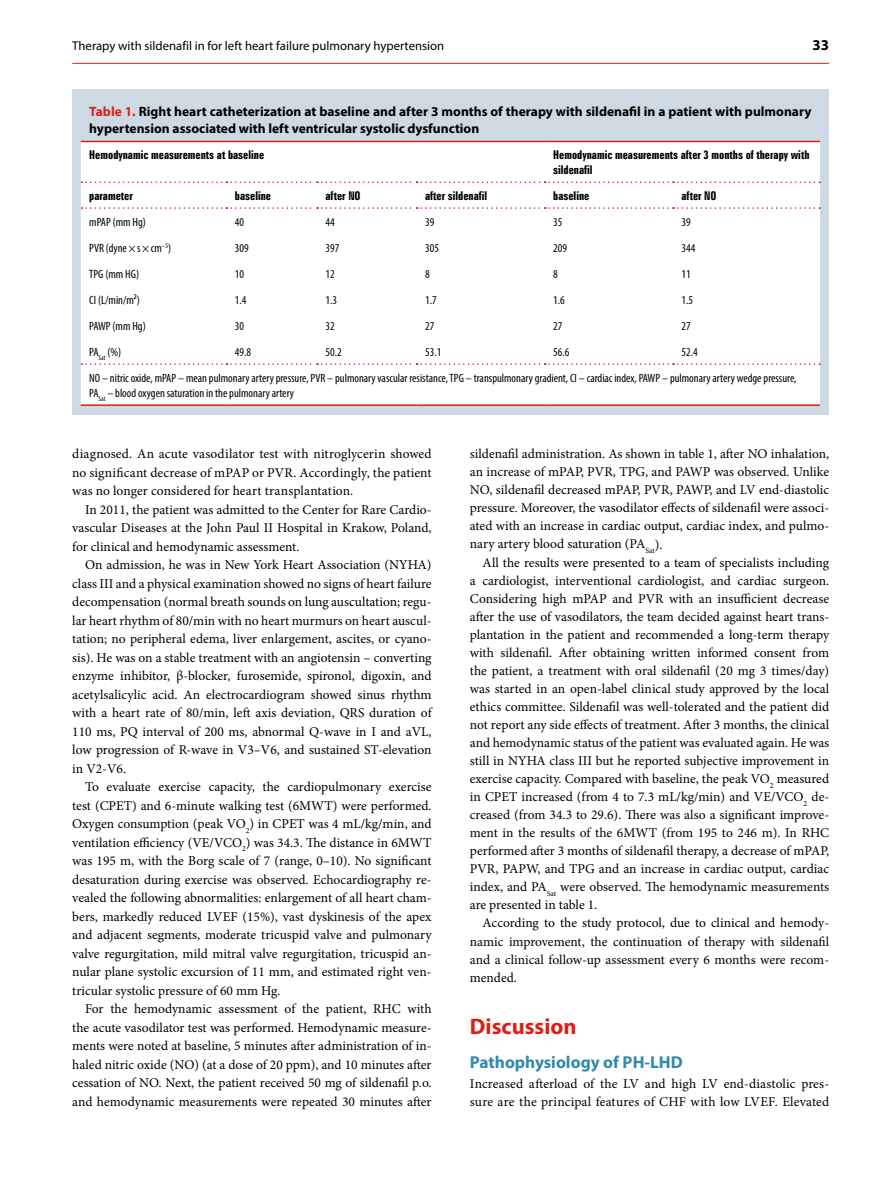
<style>
.page{position:relative;width:893px;height:1191px;background:#fff}
.page>*{position:absolute;margin:0;border:0;box-sizing:border-box;transform-origin:0 0}
.t1{font:700 22.5px "Myriad Pro";color:#da2118}
.t2{font:700 17.25px "Myriad Pro";color:#338aa8}
.t3{font:700 15px "Myriad Pro";color:#000}
.t4{font:13.5px/18.5px "Minion Pro";color:#000;text-align:justify}
.t5{font:700 13.5px/16.5px "Myriad Pro";color:#000}
.t6{font:12.75px "Myriad Pro";color:#000}
.t7{font:condensed 12px/26px "Myriad Pro";color:#000}
.t8{font:10.95px/15px "Zurich Bd X Cn PL";color:#000}
.s1{color:#da2118}
</style>
<div class="page">
<hr style="left:72px;top:63px;width:757px;height:1px;background:#da2118">
<div style="left:72px;top:89px;width:757px;height:325px;background:#cddae4"></div>
<div style="left:81px;top:142px;width:739px;height:262px;background:#fff"></div>
<svg style="left:82px;top:181px;width:738px;height:2px"></svg>
<svg style="left:82px;top:363px;width:738px;height:2px"></svg>
<hr style="left:81px;top:404px;width:145px;height:2px;background:#da2118">
<hr style="left:226px;top:404px;width:91px;height:2px;background:#da2118">
<hr style="left:317px;top:404px;width:100px;height:2px;background:#da2118">
<hr style="left:417px;top:404px;width:128px;height:2px;background:#da2118">
<hr style="left:545px;top:404px;width:128px;height:2px;background:#da2118">
<hr style="left:673px;top:404px;width:147px;height:2px;background:#da2118">
<svg style="left:82px;top:207px;width:738px;height:2px"></svg>
<hr style="left:81px;top:141px;width:145px;height:1px;background:#da2118">
<hr style="left:226px;top:141px;width:91px;height:1px;background:#da2118">
<hr style="left:317px;top:141px;width:100px;height:1px;background:#da2118">
<hr style="left:417px;top:141px;width:128px;height:1px;background:#da2118">
<hr style="left:545px;top:141px;width:128px;height:1px;background:#da2118">
<hr style="left:673px;top:141px;width:147px;height:1px;background:#da2118">
<p class="t6" style="left:72px;top:38px;width:373px">Therapy with sildenafil in for left heart failure pulmonary hypertension</p>
<p class="t3" style="left:812px;top:35px;width:18px">33</p>
<p class="t5" style="left:89px;top:103px;width:724px"><span class="s1">Table 1.</span> Right heart catheterization at baseline and after 3 months of therapy with sildenafil in a patient with pulmonary hypertension associated with left ventricular systolic dysfunction</p>
<p class="t8" style="left:89px;top:147px;width:176px">Hemodynamic measurements at baseline</p>
<p class="t8" style="left:553px;top:147px;width:258px">Hemodynamic measurements after 3 months of therapy with sildenafil</p>
<p class="t8" style="left:89px;top:188px;width:45px">parameter</p>
<p class="t8" style="left:235px;top:188px;width:38px">baseline</p>
<p class="t8" style="left:325px;top:188px;width:37px">after NO</p>
<p class="t8" style="left:425px;top:188px;width:64px">after sildenafil</p>
<p class="t8" style="left:553px;top:188px;width:38px">baseline</p>
<p class="t8" style="left:681px;top:188px;width:37px">after NO</p>
<p class="t7" style="left:89px;top:208px;width:58px">mPAP (mm Hg)</p>
<p class="t7" style="left:235px;top:208px;width:11px">40</p>
<p class="t7" style="left:325px;top:208px;width:11px">44</p>
<p class="t7" style="left:425px;top:208px;width:11px">39</p>
<p class="t7" style="left:553px;top:208px;width:11px">35</p>
<p class="t7" style="left:681px;top:208px;width:11px">39</p>
<p class="t7" style="left:89px;top:234px;width:83px">PVR (dyne×s×cm<sup>–5</sup>)</p>
<p class="t7" style="left:235px;top:234px;width:15px">309</p>
<p class="t7" style="left:325px;top:234px;width:15px">397</p>
<p class="t7" style="left:425px;top:234px;width:15px">305</p>
<p class="t7" style="left:553px;top:234px;width:15px">209</p>
<p class="t7" style="left:681px;top:234px;width:15px">344</p>
<p class="t7" style="left:89px;top:260px;width:51px">TPG (mm HG)</p>
<p class="t7" style="left:235px;top:260px;width:11px">10</p>
<p class="t7" style="left:325px;top:260px;width:11px">12</p>
<p class="t7" style="left:425px;top:260px;width:6px">8</p>
<p class="t7" style="left:553px;top:260px;width:6px">8</p>
<p class="t7" style="left:681px;top:260px;width:11px">11</p>
<p class="t7" style="left:89px;top:286px;width:52px">CI (L/min/m²)</p>
<p class="t7" style="left:235px;top:286px;width:13px">1.4</p>
<p class="t7" style="left:325px;top:286px;width:13px">1.3</p>
<p class="t7" style="left:425px;top:286px;width:13px">1.7</p>
<p class="t7" style="left:553px;top:286px;width:13px">1.6</p>
<p class="t7" style="left:681px;top:286px;width:13px">1.5</p>
<p class="t7" style="left:89px;top:312px;width:58px">PAWP (mm Hg)</p>
<p class="t7" style="left:235px;top:312px;width:11px">30</p>
<p class="t7" style="left:325px;top:312px;width:11px">32</p>
<p class="t7" style="left:425px;top:312px;width:11px">27</p>
<p class="t7" style="left:553px;top:312px;width:11px">27</p>
<p class="t7" style="left:681px;top:312px;width:11px">27</p>
<p class="t7" style="left:89px;top:338px;width:33px">PA<sub>Sat</sub> (%)</p>
<p class="t7" style="left:235px;top:338px;width:18px">49.8</p>
<p class="t7" style="left:325px;top:338px;width:18px">50.2</p>
<p class="t7" style="left:425px;top:338px;width:18px">53.1</p>
<p class="t7" style="left:553px;top:338px;width:18px">56.6</p>
<p class="t7" style="left:89px;top:338px;width:709px;text-indent:592px">52.4<br>NO – nitric oxide, mPAP – mean pulmonary artery pressure, PVR – pulmonary vascular resistance, TPG – transpulmonary gradient, CI – cardiac index, PAWP – pulmonary artery wedge pressure,</p>
<p class="t7" style="left:89px;top:379px;width:206px">PA<sub>Sat</sub> – blood oxygen saturation in the pulmonary artery</p>
<p class="t4" style="left:72px;top:445px;width:361px">diagnosed. An acute vasodilator test with nitroglycerin showed no significant decrease of mPAP or PVR. Accordingly, the patient was no longer considered for heart transplantation.</p>
<p class="t4" style="left:72px;top:500px;width:361px;text-indent:13px">In 2011, the patient was admitted to the Center for Rare Cardio‑ vascular Diseases at the John Paul II Hospital in Krakow, Poland, for clinical and hemodynamic assessment.</p>
<p class="t4" style="left:72px;top:556px;width:361px;text-indent:13px">On admission, he was in New York Heart Association (NYHA) class III and a physical examination showed no signs of heart failure decompensation (normal breath sounds on lung auscultation; regu‑ lar heart rhythm of 80/min with no heart murmurs on heart auscul‑ tation; no peripheral edema, liver enlargement, ascites, or cyano‑ sis). He was on a stable treatment with an angiotensin – converting enzyme inhibitor, β‑blocker, furosemide, spironol, digoxin, and acetylsalicylic acid. An electrocardiogram showed sinus rhythm with a heart rate of 80/min, left axis deviation, QRS duration of 110 ms, PQ interval of 200 ms, abnormal Q‑wave in I and aVL, low progression of R‑wave in V3–V6, and sustained ST‑elevation in V2‑V6.</p>
<p class="t4" style="left:72px;top:778px;width:361px;text-indent:13px">To evaluate exercise capacity, the cardiopulmonary exercise test (CPET) and 6‑minute walking test (6MWT) were performed.<br>Oxygen consumption (peak VO<sub>2</sub>) in CPET was 4 mL/kg/min, and ventilation efficiency (VE/VCO<sub>2</sub>) was 34.3. The distance in 6MWT was 195 m, with the Borg scale of 7 (range, 0–10). No significant desaturation during exercise was observed. Echocardiography re‑ vealed the following abnormalities: enlargement of all heart cham‑ bers, markedly reduced LVEF (15%), vast dyskinesis of the apex and adjacent segments, moderate tricuspid valve and pulmonary valve regurgitation, mild mitral valve regurgitation, tricuspid an‑ nular plane systolic excursion of 11 mm, and estimated right ven‑ tricular systolic pressure of 60 mm Hg.</p>
<p class="t4" style="left:72px;top:1000px;width:361px;text-indent:13px">For the hemodynamic assessment of the patient, RHC with the acute vasodilator test was performed. Hemodynamic measure‑ ments were noted at baseline, 5 minutes after administration of in‑ haled nitric oxide (NO) (at a dose of 20 ppm), and 10 minutes after cessation of NO. Next, the patient received 50 mg of sildenafil p.o. and hemodynamic measurements were repeated 30 minutes after</p>
<p class="t4" style="left:470px;top:445px;width:361px;line-height:18px">sildenafil administration. As shown in table 1, after NO inhalation, an increase of mPAP, PVR, TPG, and PAWP was observed. Unlike NO, sildenafil decreased mPAP, PVR, PAWP, and LV end‑diastolic pressure. Moreover, the vasodilator effects of sildenafil were associ‑ ated with an increase in cardiac output, cardiac index, and pulmo‑ nary artery blood saturation (PA<sub>Sat</sub>).</p>
<p class="t4" style="left:470px;top:553px;width:361px;line-height:18px;text-indent:13px">All the results were presented to a team of specialists including a cardiologist, interventional cardiologist, and cardiac surgeon.<br>Considering high mPAP and PVR with an insufficient decrease after the use of vasodilators, the team decided against heart trans‑ plantation in the patient and recommended a long‑term therapy with sildenafil. After obtaining written informed consent from the patient, a treatment with oral sildenafil (20 mg 3 times/day) was started in an open‑label clinical study approved by the local ethics committee. Sildenafil was well‑tolerated and the patient did not report any side effects of treatment. After 3 months, the clinical and hemodynamic status of the patient was evaluated again. He was still in NYHA class III but he reported subjective improvement in exercise capacity. Compared with baseline, the peak VO<sub>2</sub> measured in CPET increased (from 4 to 7.3 mL/kg/min) and VE/VCO<sub>2</sub> de‑ creased (from 34.3 to 29.6). There was also a significant improve‑ ment in the results of the 6MWT (from 195 to 246 m). In RHC performed after 3 months of sildenafil therapy, a decrease of mPAP, PVR, PAPW, and TPG and an increase in cardiac output, cardiac index, and PA<sub>Sat</sub> were observed. The hemodynamic measurements are presented in table 1.</p>
<p class="t4" style="left:470px;top:914px;width:361px;line-height:18px;text-indent:13px">According to the study protocol, due to clinical and hemody‑ namic improvement, the continuation of therapy with sildenafil and a clinical follow‑up assessment every 6 months were recom‑ mended.</p>
<h1 class="t1" style="left:470px;top:1012px;width:108px">Discussion</h1>
<p class="t2" style="left:470px;top:1050px;width:214px">Pathophysiology of PH‑LHD</p>
<p class="t4" style="left:470px;top:1074px;width:361px;line-height:18px">Increased afterload of the LV and high LV end‑diastolic pres‑ sure are the principal features of CHF with low LVEF. Elevated</p>
</div>
